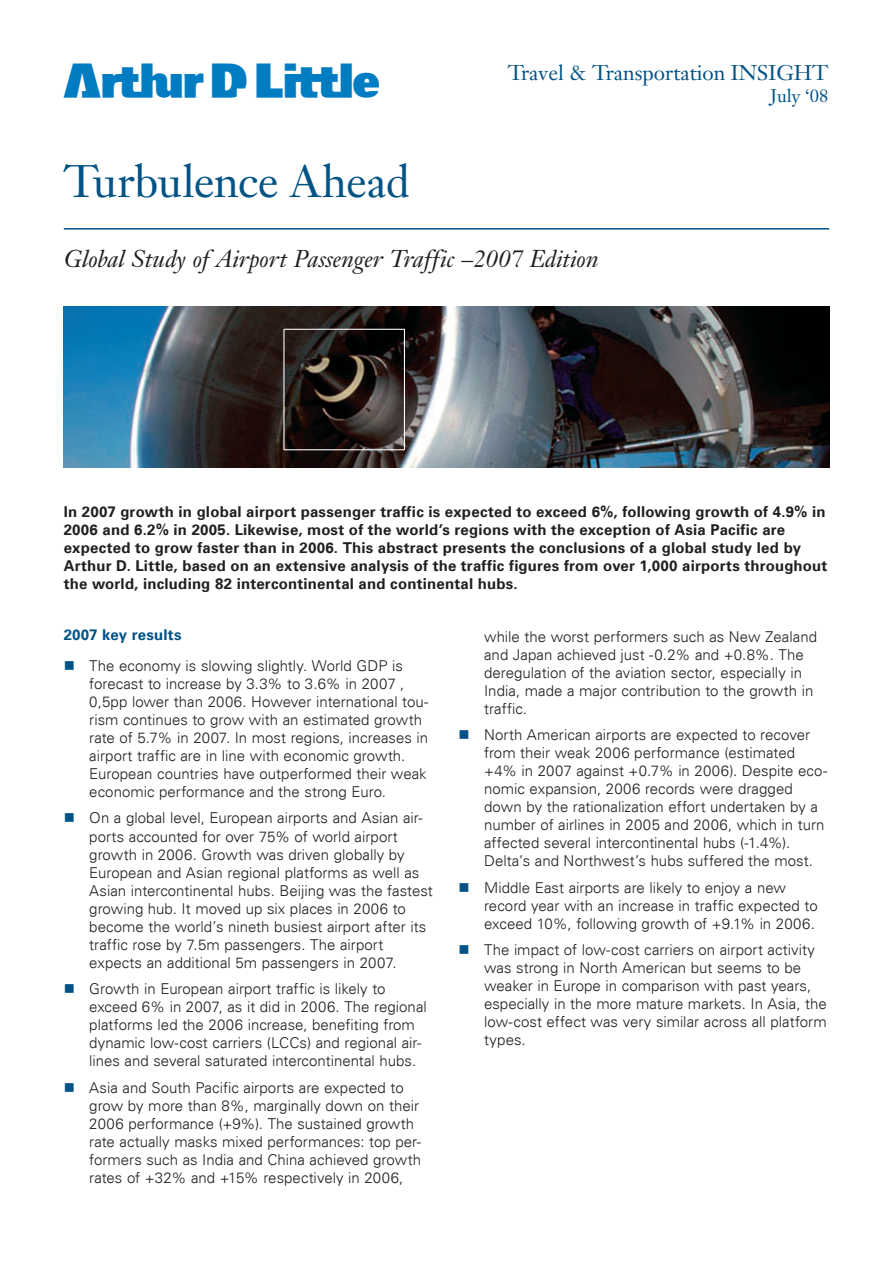
<style>
.page{position:relative;width:893px;height:1263px;background:#fff}
.page>*{position:absolute;margin:0;border:0;box-sizing:border-box;transform-origin:0 0}
.t1{font:45px "Janson Text LT";letter-spacing:-.015em;color:#015285}
.t2{font:42px "Arthur D Little";color:#007cc2}
.t3{font:italic 24px "Janson Text LT";color:#231f20}
.t4{font:21px "Janson Text LT";color:#015285}
.t5{font:18px "Janson Text LT";color:#015285}
.t6{font:300 15px/18px "Univers";color:#231f20}
.t7{font:700 15px/18px "Univers";letter-spacing:.015em;color:#231f20}
.t8{font:700 15px "Univers";letter-spacing:.015em;color:#015285}
</style>
<div class="page">
<img style="left:64px;top:306px;width:765px;height:162px">
<hr style="left:64px;top:228px;width:765px;height:2px;background:#015285">
<h2 class="t2" style="left:64px;top:58px;width:317px">A</h2>
<h3 class="t4" style="left:508px;top:60px;width:322px">Travel &amp; Transportation INSIGHT</h3>
<p class="t5" style="left:770px;top:84px;width:59px">July ‘08</p>
<h1 class="t1" style="left:64px;top:153px;width:348px">Turbulence Ahead</h1>
<h3 class="t3" style="left:64px;top:244px;width:536px">Global Study of Airport Passenger Traffic –2007 Edition</h3>
<p class="t7" style="left:64px;top:503px;width:765px">In 2007 growth in global airport passenger traffic is expected to exceed 6%, following growth of 4.9% in 2006 and 6.2% in 2005. Likewise, most of the world’s regions with the exception of Asia Pacific are expected to grow faster than in 2006. This abstract presents the conclusions of a global study led by Arthur D. Little, based on an extensive analysis of the traffic figures from over 1,000 airports throughout the world, including 82 intercontinental and continental hubs.</p>
<p class="t8" style="left:64px;top:626px;width:119px">2007 key results</p>
<p class="t6" style="left:89px;top:657px;width:341px">The economy is slowing slightly. World GDP is forecast to increase by 3.3% to 3.6% in 2007 , 0,5pp lower than 2006. However international tou&shy;rism continues to grow with an estimated growth rate of 5.7% in 2007. In most regions, increases in airport traffic are in line with economic growth.<br>European countries have outperformed their weak economic performance and the strong Euro.</p>
<p class="t6" style="left:89px;top:809px;width:345px">On a global level, European airports and Asian air&shy;ports accounted for over 75% of world airport growth in 2006. Growth was driven globally by European and Asian regional platforms as well as Asian intercontinental hubs. Beijing was the fastest growing hub. It moved up six places in 2006 to become the world’s nineth busiest airport after its traffic rose by 7.5m passengers. The airport expects an additional 5m passengers in 2007.</p>
<p class="t6" style="left:89px;top:980px;width:339px">Growth in European airport traffic is likely to exceed 6% in 2007, as it did in 2006. The regional platforms led the 2006 increase, benefiting from dynamic low-cost carriers (LCCs) and regional air&shy;lines and several saturated intercontinental hubs.</p>
<p class="t6" style="left:89px;top:1078px;width:333px">Asia and South Pacific airports are expected to grow by more than 8%, marginally down on their 2006 performance (+9%). The sustained growth rate actually masks mixed performances: top per&shy;formers such as India and China achieved growth rates of +32% and +15% respectively in 2006,</p>
<p class="t6" style="left:484px;top:627px;width:334px">while the worst performers such as New Zealand and Japan achieved just -0.2% and +0.8%. The deregulation of the aviation sector, especially in India, made a major contribution to the growth in traffic.</p>
<p class="t6" style="left:484px;top:726px;width:345px">North American airports are expected to recover from their weak 2006 performance (estimated +4% in 2007 against +0.7% in 2006). Despite eco&shy;nomic expansion, 2006 records were dragged down by the rationalization effort undertaken by a number of airlines in 2005 and 2006, which in turn affected several intercontinental hubs (-1.4%).<br>Delta’s and Northwest’s hubs suffered the most.</p>
<p class="t6" style="left:484px;top:878px;width:335px">Middle East airports are likely to enjoy a new record year with an increase in traffic expected to exceed 10%, following growth of +9.1% in 2006.</p>
<p class="t6" style="left:484px;top:941px;width:344px">The impact of low-cost carriers on airport activity was strong in North American but seems to be weaker in Europe in comparison with past years, especially in the more mature markets. In Asia, the low-cost effect was very similar across all platform types.</p>
</div>
